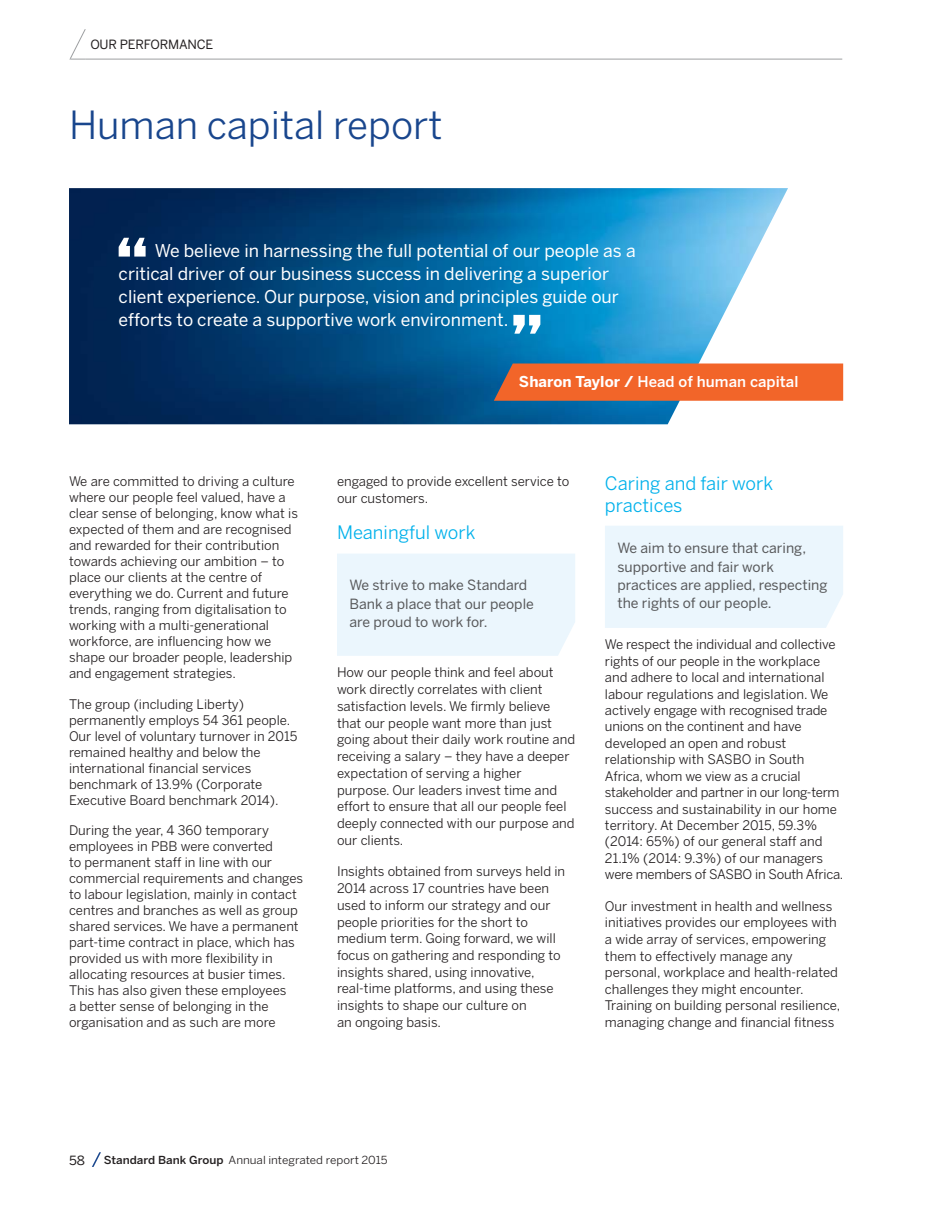
<style>
.page{position:relative;width:942px;height:1215px;background:#fff}
.page>*{position:absolute;margin:0;border:0;box-sizing:border-box;transform-origin:0 0}
.t1{font:38.5px "Benton Sans";color:#19468d}
.t2{font:18.38px/21.3px "Benton Sans";color:#00b1eb}
.t3{font:17.5px/22.8px "Benton Sans";color:#fff}
.t4{font:500 14.88px "Benton Sans";letter-spacing:.005em;color:#fff}
.t5{font:14px/18.4px "Benton Sans";color:#58595b}
.t6{font:13.12px/15.9px "Benton Sans";color:#231f20}
.t7{font:12.6px "Benton Sans";letter-spacing:-.015em;color:#231f20}
.t8{font:12.6px "Benton Sans";letter-spacing:-.015em;color:#231f20;scale:1.06 1}
.t9{font:11.03px "Benton Sans";color:#231f20;scale:1.06 1}
.s1{font-weight:700}
.s2{font-weight:500}
</style>
<div class="page">
<svg style="left:92px;top:1152px;width:9px;height:14px"></svg>
<hr style="left:85px;top:59px;width:757px;height:1px;background:#9d9fa1">
<svg style="left:69px;top:29px;width:17px;height:31px"></svg>
<div style="left:605px;top:526px;width:238px;height:102px;background:#ebf6fd"></div>
<img style="left:69px;top:188px;width:719px;height:236px">
<svg style="left:494px;top:363px;width:349px;height:38px;background:#e9662f"></svg>
<svg style="left:119px;top:238px;width:27px;height:18px"></svg>
<svg style="left:513px;top:315px;width:27px;height:19px"></svg>
<div style="left:337px;top:554px;width:238px;height:102px;background:#ebf6fd"></div>
<p class="t7" style="left:90px;top:38px;width:124px">OUR PERFORMANCE</p>
<h1 class="t1" style="left:69px;top:107px;width:375px">Human capital report</h1>
<p class="t3" style="left:119px;top:241px;width:518px;text-indent:36px">We believe in harnessing the full potential of our people as a critical driver of our business success in delivering a superior client experience. Our purpose, vision and principles guide our efforts to create a supportive work environment.</p>
<p class="t6" style="left:69px;top:474px;width:230px">We are committed to driving a culture where our people feel valued, have a clear sense of belonging, know what is expected of them and are recognised and rewarded for their contribution towards achieving our ambition – to place our clients at the centre of everything we do. Current and future trends, ranging from digitalisation to working with a multi-generational workforce, are influencing how we shape our broader people, leadership and engagement strategies.</p>
<p class="t6" style="left:69px;top:697px;width:230px">The group (including Liberty) permanently employs 54 361 people.<br>Our level of voluntary turnover in 2015 remained healthy and below the international financial services benchmark of 13.9% (Corporate Executive Board benchmark 2014).</p>
<p class="t6" style="left:69px;top:823px;width:236px">During the year, 4 360 temporary employees in PBB were converted<br>to permanent staff in line with our commercial requirements and changes to labour legislation, mainly in contact centres and branches as well as group shared services. We have a permanent part-time contract in place, which has provided us with more flexibility in allocating resources at busier times.<br>This has also given these employees<br>a better sense of belonging in the organisation and as such are more</p>
<p class="t4" style="left:519px;top:375px;width:281px"><span class="s1">Sharon Taylor /</span> Head of human capital</p>
<p class="t6" style="left:337px;top:474px;width:234px;line-height:16.6px">engaged to provide excellent service to our customers.</p>
<h2 class="t2" style="left:337px;top:523px;width:140px">Meaningful work</h2>
<p class="t5" style="left:349px;top:577px;width:186px">We strive to make Standard<br>Bank a place that our people are proud to work for.</p>
<p class="t6" style="left:337px;top:665px;width:240px;line-height:16.8px">How our people think and feel about work directly correlates with client satisfaction levels. We firmly believe that our people want more than just going about their daily work routine and receiving a salary – they have a deeper expectation of serving a higher purpose. Our leaders invest time and effort to ensure that all our people feel deeply connected with our purpose and our clients.</p>
<p class="t6" style="left:337px;top:864px;width:230px;line-height:16.8px">Insights obtained from surveys held in 2014 across 17 countries have been used to inform our strategy and our people priorities for the short to medium term. Going forward, we will focus on gathering and responding to insights shared, using innovative, real-time platforms, and using these insights to shape our culture on<br>an ongoing basis.</p>
<h2 class="t2" style="left:605px;top:474px;width:170px">Caring and fair work practices</h2>
<p class="t5" style="left:617px;top:540px;width:212px">We aim to ensure that caring, supportive and fair work practices are applied, respecting the rights of our people.</p>
<p class="t6" style="left:605px;top:637px;width:240px;line-height:16.4px">We respect the individual and collective rights of our people in the workplace and adhere to local and international labour regulations and legislation. We actively engage with recognised trade unions on the continent and have developed an open and robust relationship with SASBO in South Africa, whom we view as a crucial stakeholder and partner in our long-term success and sustainability in our home territory. At December 2015, 59.3% (2014: 65%) of our general staff and 21.1% (2014: 9.3%) of our managers were members of SASBO in South Africa.</p>
<p class="t6" style="left:605px;top:898px;width:237px;line-height:16.6px">Our investment in health and wellness initiatives provides our employees with a wide array of services, empowering them to effectively manage any personal, workplace and health-related challenges they might encounter.<br>Training on building personal resilience, managing change and financial fitness</p>
<p class="t8" style="left:69px;top:1154px;width:16px">58</p>
<p class="t9" style="left:104px;top:1154px;width:269px"><span class="s2">Standard Bank Group</span> Annual integrated report 2015</p>
</div>
